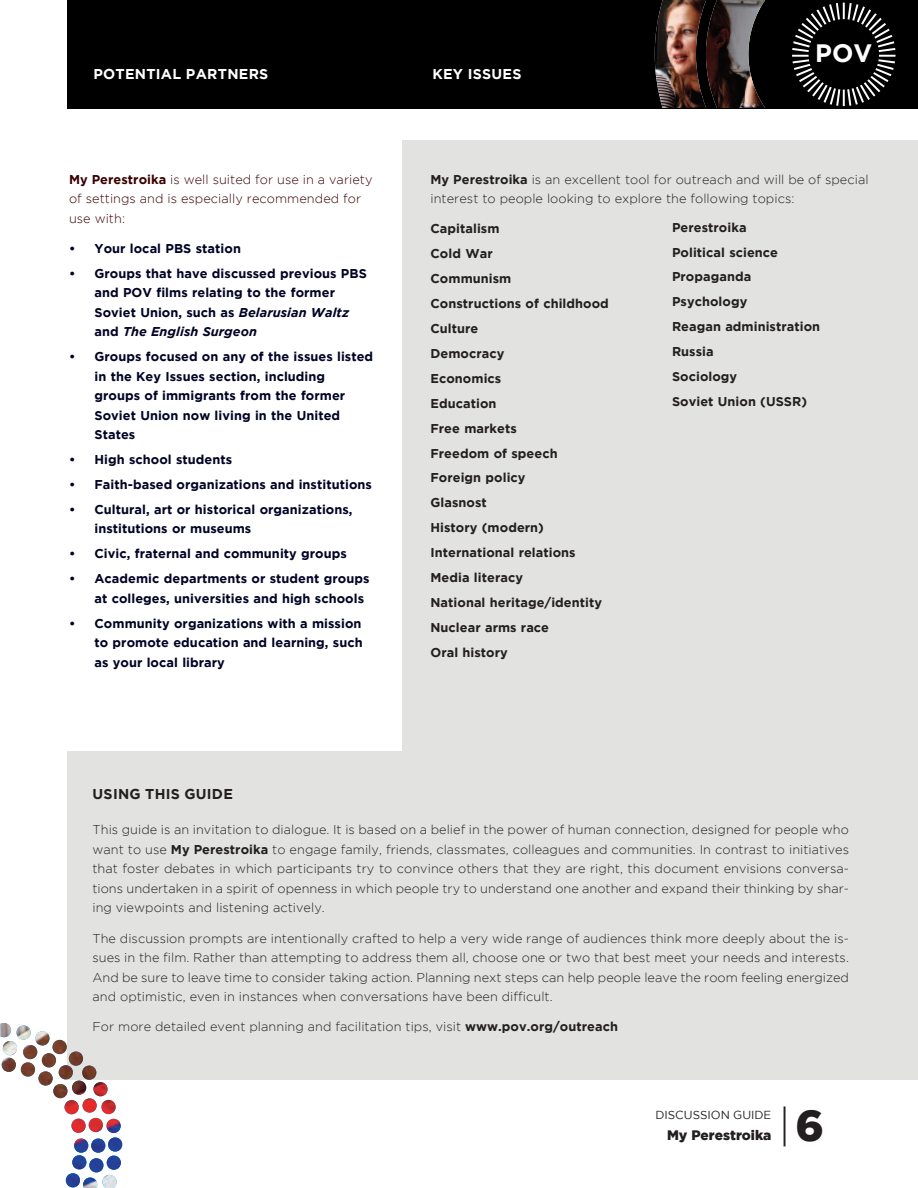
<style>
.page{position:relative;width:918px;height:1188px;background:#fff}
.page>*{position:absolute;margin:0;border:0;box-sizing:border-box;transform-origin:0 0}
.t1{font:300 43.35px "Gotham";color:#231f20}
.t2{font:700 25.2px "Gotham";color:#fff}
.t3{font:700 14.25px "Gotham";letter-spacing:.02em;color:#fff}
.t4{font:700 14.25px "Gotham";letter-spacing:.02em;color:#231f20}
.t5{font:900 13.65px "Gotham";color:#231f20}
.t6{font:300 12.75px/19.5px "Gotham";letter-spacing:.005em;color:#231f20;text-align:justify}
.t7{font:700 12.75px/19.5px "Gotham";letter-spacing:.005em;color:#000424}
.t8{font:700 12.75px/24.9px "Gotham";letter-spacing:.005em;color:#231f20}
.t9{font:300 12.75px/19.5px "Gotham";letter-spacing:.005em;color:#390000}
.t10{font:11.7px "Gotham";color:#231f20}
.s1{font-weight:700}
.s2{font-style:italic}
.s3{font-weight:900}
</style>
<div class="page">
<div style="left:68px;top:752px;width:850px;height:328px;background:#e2e2e1"></div>
<div style="left:402px;top:140px;width:516px;height:940px;background:#e2e2e1"></div>
<svg style="left:65px;top:1086px;width:57px;height:102px"></svg>
<img style="left:0;top:1023px;width:107px;height:110px">
<div style="left:68px;top:0;width:850px;height:108px;background:#000"></div>
<svg style="left:792px;top:3px;width:104px;height:103px"></svg>
<img style="left:655px;top:0;width:110px;height:108px">
<p class="t3" style="left:93px;top:69px;width:229px">Background info mation</p>
<p class="t3" style="left:93px;top:69px;width:176px">PotentiaL Partners</p>
<p class="t3" style="left:432px;top:69px;width:91px">key issues</p>
<h2 class="t2" style="left:815px;top:44px;width:59px">PoV</h2>
<p class="t9" style="left:69px;top:170px;width:305px"><span class="s1">my Perestroika</span> is well suited for use in a variety of settings and is especially recommended for use with:</p>
<p class="t7" style="left:69px;top:240px;width:173px">• your local PBs station</p>
<p class="t7" style="left:94px;top:264px;width:274px;text-indent:-25px">• groups that have discussed previous PBs and PoV films relating to the former soviet union, such as <span class="s2">Belarusian Waltz </span>and <span class="s2">The English Surgeon</span></p>
<p class="t7" style="left:94px;top:348px;width:280px;text-indent:-25px">• groups focused on any of the issues listed in the key issues section, including groups of immigrants from the former soviet union now living in the united states</p>
<p class="t7" style="left:69px;top:451px;width:165px">• high school students</p>
<p class="t7" style="left:69px;top:476px;width:304px">• faith-based organizations and institutions</p>
<p class="t7" style="left:94px;top:501px;width:260px;text-indent:-25px">• cultural, art or historical organizations, institutions or museums</p>
<p class="t7" style="left:69px;top:545px;width:279px">• civic, fraternal and community groups</p>
<p class="t7" style="left:94px;top:570px;width:276px;text-indent:-25px">• academic departments or student groups at colleges, universities and high schools</p>
<p class="t7" style="left:94px;top:614px;width:270px;text-align:justify;text-indent:-25px">• community organizations with a mission to promote education and learning, such as your local library</p>
<p class="t6" style="left:430px;top:170px;width:440px"><span class="s1">my Perestroika</span> is an excellent tool for outreach and will be of special interest to people looking to explore the following topics:</p>
<p class="t8" style="left:431px;top:217px;width:180px">capitalism<br>cold War<br>communism<br>constructions of childhood culture<br>democracy<br>economics<br>education<br>free markets<br>freedom of speech foreign policy<br>glasnost<br>history (modern) international relations media literacy<br>national heritage/identity nuclear arms race<br>oral history</p>
<p class="t8" style="left:672px;top:216px;width:150px">Perestroika<br>Political science<br>Propaganda<br>Psychology<br>reagan administration russia<br>sociology<br>soviet union (ussr)</p>
<p class="t4" style="left:93px;top:788px;width:142px">using this guide</p>
<p class="t6" style="left:92px;top:821px;width:758px">This guide is an invitation to dialogue. it is based on a belief in the power of human connection, designed for people who want to use <span class="s1">my Perestroika</span> to engage family, friends, classmates, colleagues and communities. in contrast to initiatives that foster debates in which participants try to convince others that they are right, this document envisions conversa&shy;tions undertaken in a spirit of openness in which people try to understand one another and expand their thinking by shar&shy;ing viewpoints and listening actively.</p>
<p class="t6" style="left:92px;top:929px;width:758px">The discussion prompts are intentionally crafted to help a very wide range of audiences think more deeply about the is&shy;sues in the film. Rather than attempting to address them all, choose one or two that best meet your needs and interests.<br>And be sure to leave time to consider taking action. Planning next steps can help people leave the room feeling energized and optimistic, even in instances when conversations have been difficult.</p>
<p class="t6" style="left:93px;top:1018px;width:527px">For more detailed event planning and facilitation tips, visit <span class="s1">www.pov.org/outreach</span></p>
<p class="t10" style="left:655px;top:1110px;width:117px">DISCUSSION GUIDe</p>
<p class="t5" style="left:667px;top:1130px;width:106px">My Perestroika</p>
<h1 class="t1" style="left:779px;top:1109px;width:47px">|<span class="s3">6</span></h1>
</div>
